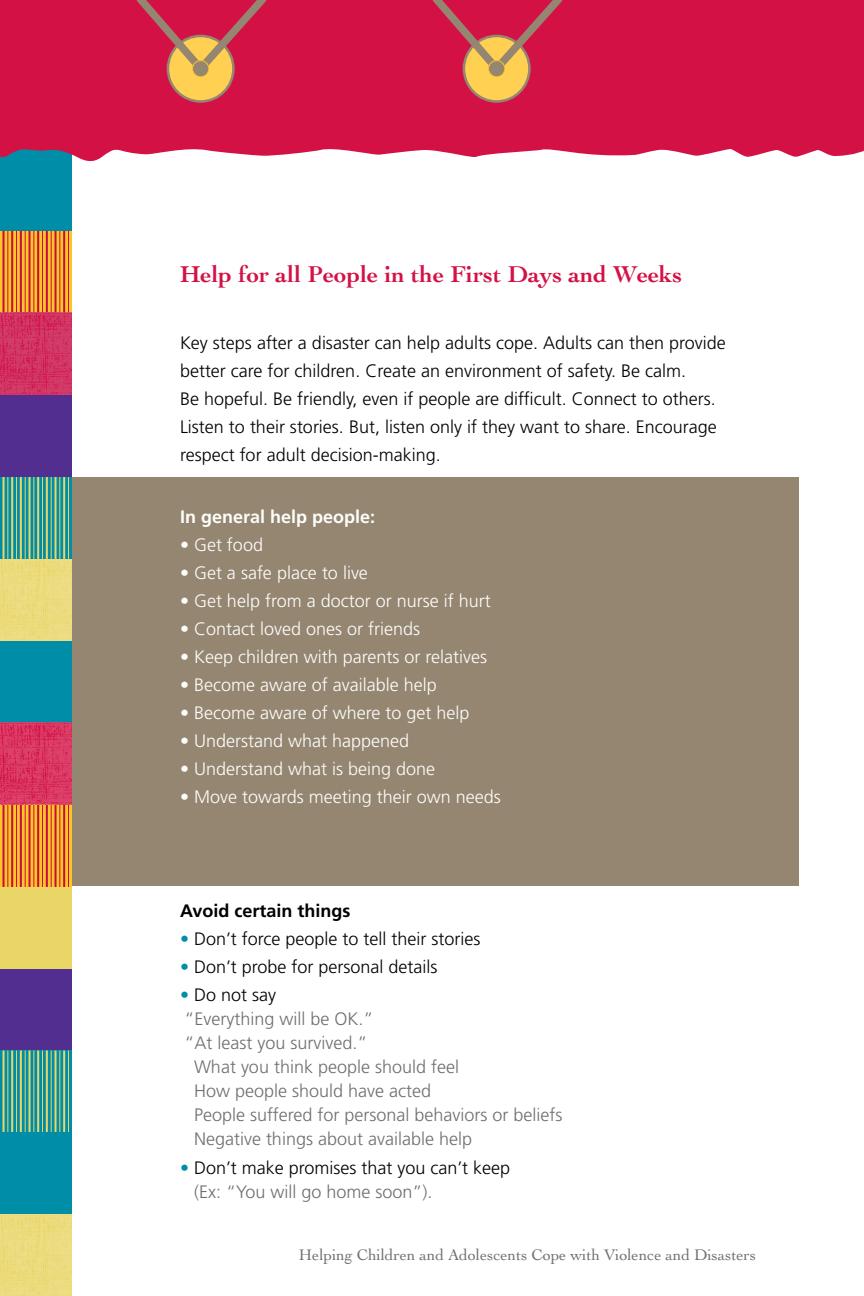
<style>
.page{position:relative;width:864px;height:1296px;background:#fff}
.page>*{position:absolute;margin:0;border:0;box-sizing:border-box;transform-origin:0 0}
.t1{font:700 24px "Cochin";color:#d31145}
.t2{font:300 18px/28px "Frutiger LT Std";color:#000}
.t3{font:300 18px "Frutiger LT Std";color:#fefdfb}
.t4{font:300 18px "Frutiger LT Std";color:#6d6f71}
.t5{font:700 18px "Frutiger LT Std";color:#fefdfb}
.t6{font:700 18px "Frutiger LT Std";color:#000}
.t7{font:16px "Cochin";color:#6d6f71}
.s1{color:#008da8}
.s2{color:#6d6f71}
</style>
<div class="page">
<img style="left:0;top:559px;width:72px;height:82px">
<svg style="left:0;top:477px;width:72px;height:82px;background:#1894a0"></svg>
<svg style="left:0;top:805px;width:72px;height:82px;background:#f8b028"></svg>
<div style="left:0;top:641px;width:72px;height:82px;background:#008da8"></div>
<div style="left:72px;top:478px;width:727px;height:408px;background:#948671"></div>
<hr style="left:3px;top:805px;width:2px;height:82px;background:#c60c46">
<hr style="left:8px;top:805px;width:1px;height:82px;background:#c60c46">
<hr style="left:11px;top:805px;width:2px;height:82px;background:#c60c46">
<hr style="left:16px;top:805px;width:1px;height:82px;background:#c60c46">
<hr style="left:20px;top:805px;width:2px;height:82px;background:#c60c46">
<hr style="left:25px;top:805px;width:1px;height:82px;background:#c60c46">
<hr style="left:29px;top:805px;width:2px;height:82px;background:#c60c46">
<hr style="left:34px;top:805px;width:1px;height:82px;background:#c60c46">
<hr style="left:37px;top:805px;width:2px;height:82px;background:#c60c46">
<hr style="left:42px;top:805px;width:1px;height:82px;background:#c60c46">
<hr style="left:46px;top:805px;width:2px;height:82px;background:#c60c46">
<hr style="left:51px;top:805px;width:1px;height:82px;background:#c60c46">
<hr style="left:55px;top:805px;width:2px;height:82px;background:#c60c46">
<hr style="left:60px;top:805px;width:1px;height:82px;background:#c60c46">
<hr style="left:63px;top:805px;width:2px;height:82px;background:#c60c46">
<hr style="left:68px;top:805px;width:1px;height:82px;background:#c60c46">
<hr style="left:3px;top:477px;width:2px;height:82px;background:#e9d666">
<hr style="left:8px;top:477px;width:1px;height:82px;background:#e9d666">
<hr style="left:11px;top:477px;width:2px;height:82px;background:#e9d666">
<hr style="left:16px;top:477px;width:1px;height:82px;background:#e9d666">
<hr style="left:20px;top:477px;width:2px;height:82px;background:#e9d666">
<hr style="left:25px;top:477px;width:1px;height:82px;background:#e9d666">
<hr style="left:29px;top:477px;width:2px;height:82px;background:#e9d666">
<hr style="left:34px;top:477px;width:1px;height:82px;background:#e9d666">
<hr style="left:37px;top:477px;width:2px;height:82px;background:#e9d666">
<hr style="left:42px;top:477px;width:1px;height:82px;background:#e9d666">
<hr style="left:46px;top:477px;width:2px;height:82px;background:#e9d666">
<hr style="left:51px;top:477px;width:1px;height:82px;background:#e9d666">
<hr style="left:55px;top:477px;width:2px;height:82px;background:#e9d666">
<hr style="left:60px;top:477px;width:1px;height:82px;background:#e9d666">
<hr style="left:63px;top:477px;width:2px;height:82px;background:#e9d666">
<hr style="left:68px;top:477px;width:1px;height:82px;background:#e9d666">
<hr style="left:863px;top:1158px;width:1px;height:138px;background:#948671">
<div style="left:0;top:148px;width:72px;height:83px;background:#008da8"></div>
<svg style="left:0;top:231px;width:72px;height:82px;background:#f8af29"></svg>
<hr style="left:3px;top:231px;width:2px;height:82px;background:#c60c46">
<hr style="left:8px;top:231px;width:1px;height:82px;background:#c60c46">
<hr style="left:11px;top:231px;width:2px;height:82px;background:#c60c46">
<hr style="left:16px;top:231px;width:1px;height:82px;background:#c60c46">
<hr style="left:20px;top:231px;width:2px;height:82px;background:#c60c46">
<hr style="left:25px;top:231px;width:1px;height:82px;background:#c60c46">
<hr style="left:29px;top:231px;width:2px;height:82px;background:#c60c46">
<hr style="left:34px;top:231px;width:1px;height:82px;background:#c60c46">
<hr style="left:37px;top:231px;width:2px;height:82px;background:#c60c46">
<hr style="left:42px;top:231px;width:1px;height:82px;background:#c60c46">
<hr style="left:46px;top:231px;width:2px;height:82px;background:#c60c46">
<hr style="left:51px;top:231px;width:1px;height:82px;background:#c60c46">
<hr style="left:55px;top:231px;width:2px;height:82px;background:#c60c46">
<hr style="left:60px;top:231px;width:1px;height:82px;background:#c60c46">
<hr style="left:63px;top:231px;width:2px;height:82px;background:#c60c46">
<hr style="left:68px;top:231px;width:1px;height:82px;background:#c60c46">
<div style="left:0;top:395px;width:72px;height:82px;background:#522e91"></div>
<div style="left:0;top:0;width:864px;height:144px;background:#d31145"></div>
<div style="left:168px;top:36px;width:65px;height:65px;background:#ffd051;border-radius:50%"></div>
<div style="left:167px;top:35px;width:68px;height:68px;border:3px solid #948671;border-radius:50%"></div>
<svg style="left:136px;top:0;width:131px;height:80px"></svg>
<div style="left:193px;top:61px;width:16px;height:16px;background:#948671;border-radius:50%"></div>
<div style="left:192px;top:60px;width:17px;height:17px;border:1px solid #ffc425;border-radius:50%"></div>
<div style="left:464px;top:36px;width:65px;height:65px;background:#ffd051;border-radius:50%"></div>
<div style="left:463px;top:35px;width:68px;height:68px;border:3px solid #948671;border-radius:50%"></div>
<svg style="left:432px;top:0;width:131px;height:80px"></svg>
<div style="left:489px;top:61px;width:16px;height:16px;background:#948671;border-radius:50%"></div>
<div style="left:488px;top:60px;width:17px;height:17px;border:1px solid #ffc425;border-radius:50%"></div>
<img style="left:0;top:313px;width:72px;height:82px">
<hr style="left:863px;top:0;width:1px;height:144px;background:#c60c46">
<svg style="left:0;top:135px;width:864px;height:27px"></svg>
<img style="left:0;top:723px;width:72px;height:82px">
<img style="left:0;top:1214px;width:72px;height:82px">
<div style="left:0;top:887px;width:72px;height:82px;background:#e9d666"></div>
<div style="left:0;top:969px;width:72px;height:82px;background:#522e91"></div>
<svg style="left:0;top:1051px;width:72px;height:81px;background:#1894a0"></svg>
<hr style="left:3px;top:1050px;width:2px;height:82px;background:#e9d666">
<hr style="left:8px;top:1050px;width:1px;height:82px;background:#e9d666">
<hr style="left:11px;top:1050px;width:2px;height:82px;background:#e9d666">
<hr style="left:16px;top:1050px;width:1px;height:82px;background:#e9d666">
<hr style="left:20px;top:1050px;width:2px;height:82px;background:#e9d666">
<hr style="left:25px;top:1050px;width:1px;height:82px;background:#e9d666">
<hr style="left:29px;top:1050px;width:2px;height:82px;background:#e9d666">
<hr style="left:34px;top:1050px;width:1px;height:82px;background:#e9d666">
<hr style="left:37px;top:1050px;width:2px;height:82px;background:#e9d666">
<hr style="left:42px;top:1050px;width:1px;height:82px;background:#e9d666">
<hr style="left:46px;top:1050px;width:2px;height:82px;background:#e9d666">
<hr style="left:51px;top:1050px;width:1px;height:82px;background:#e9d666">
<hr style="left:55px;top:1050px;width:2px;height:82px;background:#e9d666">
<hr style="left:60px;top:1050px;width:1px;height:82px;background:#e9d666">
<hr style="left:63px;top:1050px;width:2px;height:82px;background:#e9d666">
<hr style="left:68px;top:1050px;width:1px;height:82px;background:#e9d666">
<div style="left:0;top:1132px;width:72px;height:82px;background:#008da8"></div>
<h2 class="t1" style="left:180px;top:260px;width:504px">Help for all People in the First Days and Weeks</h2>
<p class="t2" style="left:180px;top:329px;width:547px">Key steps after a disaster can help adults cope. Adults can then provide better care for children. Create an environment of safety. Be calm.<br>Be hopeful. Be friendly, even if people are difficult. Connect to others.<br>Listen to their stories. But, listen only if they want to share. Encourage respect for adult decision-making.</p>
<p class="t5" style="left:180px;top:506px;width:197px">In general help people:</p>
<p class="t3" style="left:180px;top:534px;width:85px">• Get food</p>
<p class="t3" style="left:180px;top:562px;width:189px">• Get a safe place to live</p>
<p class="t3" style="left:180px;top:590px;width:312px">• Get help from a doctor or nurse if hurt</p>
<p class="t3" style="left:180px;top:618px;width:242px">• Contact loved ones or friends</p>
<p class="t3" style="left:180px;top:646px;width:309px">• Keep children with parents or relatives</p>
<p class="t3" style="left:180px;top:674px;width:258px">• Become aware of available help</p>
<p class="t3" style="left:180px;top:702px;width:291px">• Become aware of where to get help</p>
<p class="t3" style="left:180px;top:730px;width:231px">• Understand what happened</p>
<p class="t3" style="left:180px;top:758px;width:257px">• Understand what is being done</p>
<p class="t3" style="left:180px;top:786px;width:322px">• Move towards meeting their own needs</p>
<p class="t6" style="left:180px;top:900px;width:172px">Avoid certain things</p>
<p class="t2" style="left:180px;top:925px;width:302px"><span class="s1">•</span> Don’t force people to tell their stories</p>
<p class="t2" style="left:180px;top:953px;width:259px"><span class="s1">•</span> Don’t probe for personal details</p>
<p class="t2" style="left:180px;top:981px;width:98px"><span class="s1">•</span> Do not say</p>
<p class="t4" style="left:185px;top:1009px;width:191px">“Everything will be OK.”</p>
<p class="t4" style="left:185px;top:1033px;width:185px">“At least you survived.”</p>
<p class="t4" style="left:194px;top:1057px;width:267px">What you think people should feel</p>
<p class="t4" style="left:194px;top:1081px;width:239px">How people should have acted</p>
<p class="t4" style="left:194px;top:1105px;width:370px">People suffered for personal behaviors or beliefs</p>
<p class="t4" style="left:194px;top:1129px;width:280px">Negative things about available help</p>
<p class="t2" style="left:194px;top:1156px;width:318px;line-height:24px;text-indent:-14px"><span class="s1">•</span> Don’t make promises that you can’t keep <span class="s2">(Ex: “You will go home soon”).</span></p>
<p class="t7" style="left:299px;top:1245px;width:459px">Helping Children and Adolescents Cope with Violence and Disasters</p>
</div>
